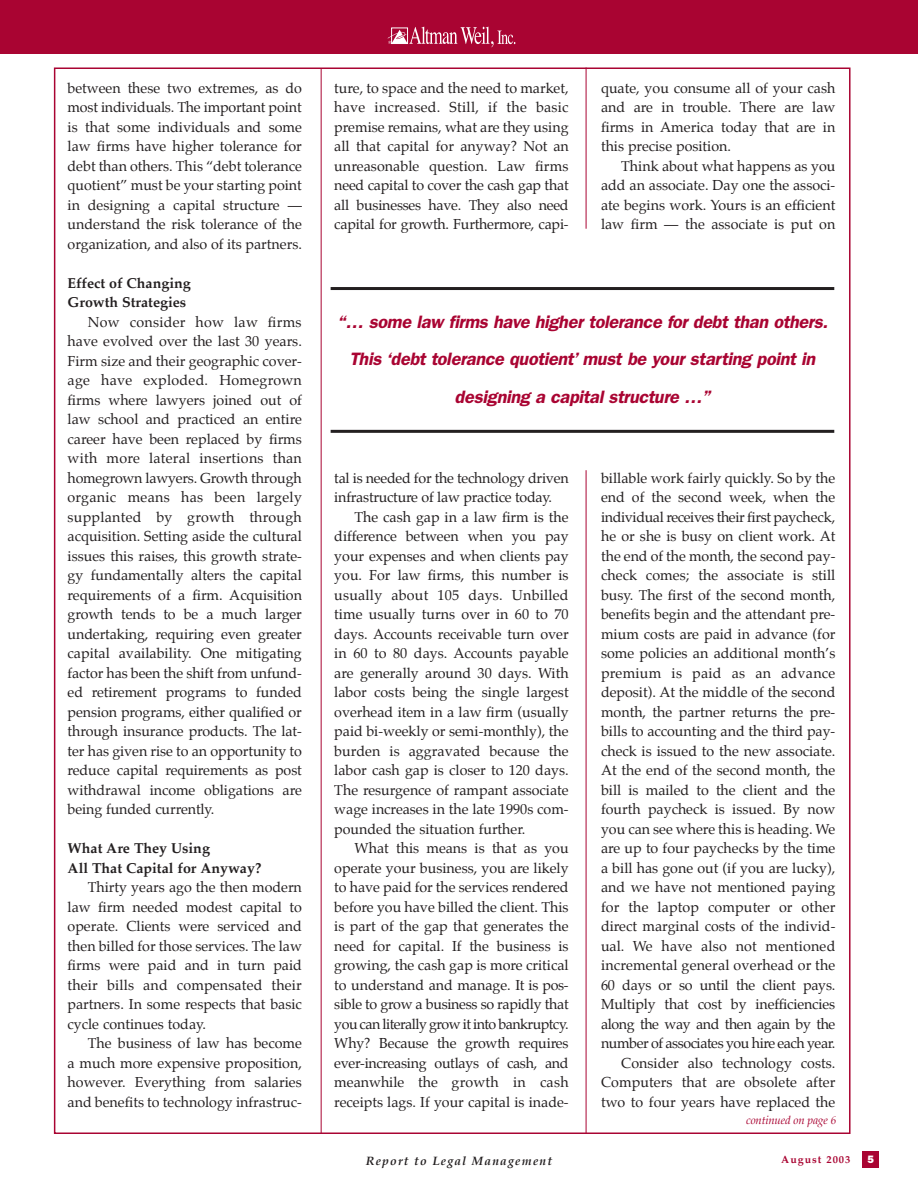
<style>
.page{position:relative;width:918px;height:1188px;background:#fff}
.page>*{position:absolute;margin:0;border:0;box-sizing:border-box;transform-origin:0 0}
.t1{font:italic 600 18px/37.5px "Franklin Gothic";letter-spacing:-.02em;color:#a90432;text-align:center}
.t2{font:14.25px/19.5px "Palatino";color:#231f20;text-align:justify}
.t3{font:700 14.25px/19.5px "Palatino";color:#231f20}
.t4{font:italic 700 12px "Palatino";letter-spacing:.1em;color:#231f20}
.t5{font:italic 11.4px "Palatino";letter-spacing:-.015em;color:#a90432}
.t6{font:800 10.8px "Franklin Gothic";color:#fff}
.t7{font:700 10.5px "Palatino";letter-spacing:.1em;color:#a90432}
</style>
<div class="page">
<div style="left:0;top:0;width:918px;height:54px;background:#a90432"></div>
<svg style="left:388px;top:27px;width:128px;height:21px"></svg>
<hr style="left:321px;top:68px;width:1px;height:1066px;background:#a90432">
<hr style="left:586px;top:470px;width:1px;height:664px;background:#a90432">
<hr style="left:586px;top:68px;width:1px;height:161px;background:#a90432">
<div style="left:862px;top:1151px;width:17px;height:16px;background:#a90432"></div>
<hr style="left:331px;top:287px;width:503px;height:3px;background:#231f20">
<hr style="left:331px;top:430px;width:503px;height:3px;background:#231f20">
<p class="t2" style="left:68px;top:79px;width:236px">between these two extremes, as do most individuals. The important point is that some individuals and some law firms have higher tolerance for debt than others. This “debt tolerance quotient” must be your starting point in designing a capital structure — understand the risk tolerance of the organization, and also of its partners.</p>
<p class="t3" style="left:68px;top:274px;width:125px">Effect of Changing<br>Growth Strategies</p>
<p class="t2" style="left:68px;top:313px;width:236px;text-indent:20px">Now consider how law firms have evolved over the last 30 years.<br>Firm size and their geographic cover&shy;age have exploded. Homegrown firms where lawyers joined out of law school and practiced an entire career have been replaced by firms with more lateral insertions than homegrown lawyers. Growth through organic means has been largely supplanted by growth through acquisition. Setting aside the cultural issues this raises, this growth strate&shy;gy fundamentally alters the capital requirements of a firm. Acquisition growth tends to be a much larger undertaking, requiring even greater capital availability. One mitigating factor has been the shift from unfund&shy;ed retirement programs to funded pension programs, either qualified or through insurance products. The lat&shy;ter has given rise to an opportunity to reduce capital requirements as post withdrawal income obligations are being funded currently.</p>
<p class="t3" style="left:68px;top:840px;width:195px">What Are They Using<br>All That Capital for Anyway?</p>
<p class="t2" style="left:68px;top:879px;width:236px;text-indent:20px">Thirty years ago the then modern law firm needed modest capital to operate. Clients were serviced and then billed for those services. The law firms were paid and in turn paid their bills and compensated their partners. In some respects that basic cycle continues today.</p>
<p class="t2" style="left:68px;top:1035px;width:236px;text-indent:20px">The business of law has become a much more expensive proposition, however. Everything from salaries and benefits to technology infrastruc-</p>
<p class="t2" style="left:334px;top:79px;width:236px">ture, to space and the need to market, have increased. Still, if the basic premise remains, what are they using all that capital for anyway? Not an unreasonable question. Law firms need capital to cover the cash gap that all businesses have. They also need capital for growth. Furthermore, capi-</p>
<p class="t2" style="left:601px;top:79px;width:236px">quate, you consume all of your cash and are in trouble. There are law firms in America today that are in this precise position.</p>
<p class="t2" style="left:601px;top:157px;width:236px;text-indent:20px">Think about what happens as you add an associate. Day one the associ&shy;ate begins work. Yours is an efficient law firm — the associate is put on</p>
<p class="t1" style="left:337px;top:304px;width:492px">“… some law firms have higher tolerance for debt than others.<br>This ‘debt tolerance quotient’ must be your starting point in designing a capital structure …”</p>
<p class="t2" style="left:334px;top:469px;width:236px">tal is needed for the technology driven infrastructure of law practice today.</p>
<p class="t2" style="left:334px;top:508px;width:236px;text-indent:20px">The cash gap in a law firm is the difference between when you pay your expenses and when clients pay you. For law firms, this number is usually about 105 days. Unbilled time usually turns over in 60 to 70 days. Accounts receivable turn over in 60 to 80 days. Accounts payable are generally around 30 days. With labor costs being the single largest overhead item in a law firm (usually paid bi-weekly or semi-monthly), the burden is aggravated because the labor cash gap is closer to 120 days.<br>The resurgence of rampant associate wage increases in the late 1990s com&shy;pounded the situation further.</p>
<p class="t2" style="left:334px;top:840px;width:236px;text-indent:20px">What this means is that as you operate your business, you are likely to have paid for the services rendered before you have billed the client. This is part of the gap that generates the need for capital. If the business is growing, the cash gap is more critical to understand and manage. It is pos&shy;sible to grow a business so rapidly that you can literally grow it into bankruptcy.<br>Why? Because the growth requires ever-increasing outlays of cash, and meanwhile the growth in cash receipts lags. If your capital is inade-</p>
<p class="t2" style="left:601px;top:469px;width:236px;text-align:right">billable work fairly quickly. So by the end of the second week, when the individual receives their first paycheck, he or she is busy on client work. At the end of the month, the second pay&shy;check comes; the associate is still busy. The first of the second month, benefits begin and the attendant pre&shy;mium costs are paid in advance (for some policies an additional month’s premium is paid as an advance deposit). At the middle of the second month, the partner returns the pre&shy;bills to accounting and the third pay&shy;check is issued to the new associate.<br>At the end of the second month, the bill is mailed to the client and the fourth paycheck is issued. By now you can see where this is heading. We are up to four paychecks by the time a bill has gone out (if you are lucky), and we have not mentioned paying for the laptop computer or other direct marginal costs of the individ&shy;ual. We have also not mentioned incremental general overhead or the 60 days or so until the client pays.<br>Multiply that cost by inefficiencies along the way and then again by the number of associates you hire each year.<br>Consider also technology costs.<br>Computers that are obsolete after two to four years have replaced the</p>
<p class="t5" style="left:746px;top:1114px;width:92px">continued on page 6</p>
<p class="t4" style="left:366px;top:1155px;width:188px">Report to Legal Management</p>
<p class="t7" style="left:781px;top:1154px;width:71px">August 2003</p>
<p class="t6" style="left:867px;top:1156px;width:8px">5</p>
</div>
